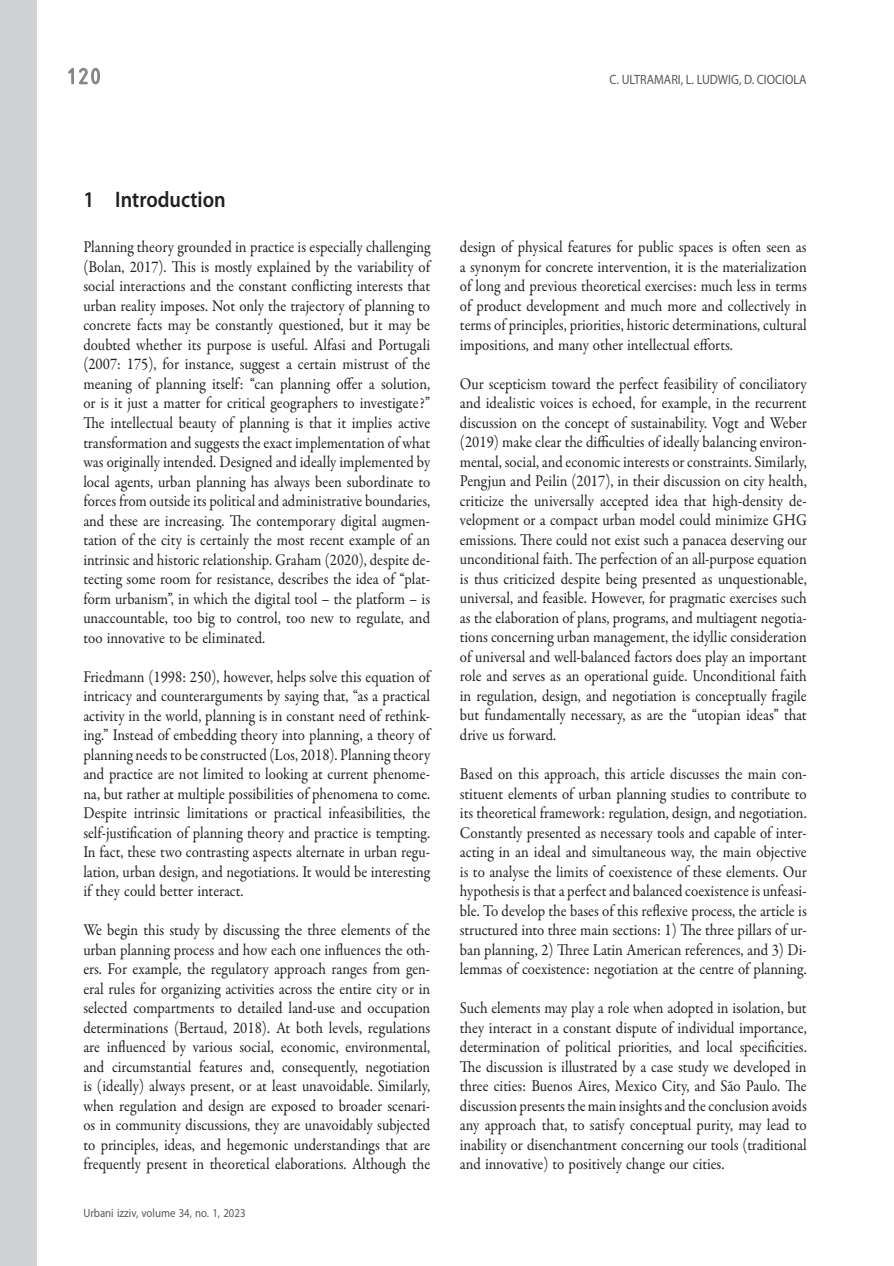
<style>
.page{position:relative;width:894px;height:1266px;background:#fff}
.page>*{position:absolute;margin:0;border:0;box-sizing:border-box;transform-origin:0 0}
.t1{font:24px "ISOCTEUR";color:#808285}
.t2{font:600 22.5px "Myriad Pro";color:#231f20;scale:.9 1}
.t3{font:16.5px/19.5px "Garamond Premr Pro";letter-spacing:-.005em;color:#231f20;text-align:justify;scale:.9 1}
.t4{font:13.5px "Myriad Pro";color:#57585a;scale:.9 1}
.t5{font:12px "Myriad Pro";color:#57585a;scale:.9 1}
</style>
<div class="page">
<svg style="left:68px;top:68px;width:32px;height:17px"></svg>
<div style="left:0;top:0;width:37px;height:1265px;background:#d1d2d4"></div>
<h1 class="t1" style="left:63px;top:61px;width:43px">120</h1>
<p class="t4" style="left:609px;top:72px;width:220px">C. ULTRAMARI, L. LUDWIG, D. CIOCIOLA</p>
<h2 class="t2" style="left:83px;top:185px;width:160px">1 Introduction</h2>
<p class="t3" style="left:83px;top:238px;width:387px">Planning theory grounded in practice is especially challenging (Bolan, 2017). This is mostly explained by the variability of social interactions and the constant conflicting interests that urban reality imposes. Not only the trajectory of planning to concrete facts may be constantly questioned, but it may be doubted whether its purpose is useful. Alfasi and Portugali (2007: 175), for instance, suggest a certain mistrust of the meaning of planning itself: “can planning offer a solution, or is it just a matter for critical geographers to investigate?” The intellectual beauty of planning is that it implies active transformation and suggests the exact implementation of what was originally intended. Designed and ideally implemented by local agents, urban planning has always been subordinate to forces from outside its political and administrative boundaries, and these are increasing. The contemporary digital augmen&shy;tation of the city is certainly the most recent example of an intrinsic and historic relationship. Graham (2020), despite de&shy;tecting some room for resistance, describes the idea of “plat&shy;form urbanism”, in which the digital tool – the platform – is unaccountable, too big to control, too new to regulate, and too innovative to be eliminated.</p>
<p class="t3" style="left:83px;top:667px;width:387px">Friedmann (1998: 250), however, helps solve this equation of intricacy and counterarguments by saying that, “as a practical activity in the world, planning is in constant need of rethink&shy;ing.” Instead of embedding theory into planning, a theory of planning needs to be constructed (Los, 2018). Planning theory and practice are not limited to looking at current phenome&shy;na, but rather at multiple possibilities of phenomena to come.<br>Despite intrinsic limitations or practical infeasibilities, the self-justification of planning theory and practice is tempting.<br>In fact, these two contrasting aspects alternate in urban regu&shy;lation, urban design, and negotiations. It would be interesting if they could better interact.</p>
<p class="t3" style="left:83px;top:920px;width:387px">We begin this study by discussing the three elements of the urban planning process and how each one influences the oth&shy;ers. For example, the regulatory approach ranges from gen&shy;eral rules for organizing activities across the entire city or in selected compartments to detailed land-use and occupation determinations (Bertaud, 2018). At both levels, regulations are influenced by various social, economic, environmental, and circumstantial features and, consequently, negotiation is (ideally) always present, or at least unavoidable. Similarly, when regulation and design are exposed to broader scenari&shy;os in community discussions, they are unavoidably subjected to principles, ideas, and hegemonic understandings that are frequently present in theoretical elaborations. Although the</p>
<p class="t5" style="left:83px;top:1205px;width:182px">Urbani izziv, volume 34, no. 1, 2023</p>
<p class="t3" style="left:460px;top:238px;width:387px">design of physical features for public spaces is often seen as a synonym for concrete intervention, it is the materialization of long and previous theoretical exercises: much less in terms of product development and much more and collectively in terms of principles, priorities, historic determinations, cultural impositions, and many other intellectual efforts.</p>
<p class="t3" style="left:460px;top:374px;width:387px">Our scepticism toward the perfect feasibility of conciliatory and idealistic voices is echoed, for example, in the recurrent discussion on the concept of sustainability. Vogt and Weber (2019) make clear the difficulties of ideally balancing environ&shy;mental, social, and economic interests or constraints. Similarly, Pengjun and Peilin (2017), in their discussion on city health, criticize the universally accepted idea that high-density de&shy;velopment or a compact urban model could minimize GHG emissions. There could not exist such a panacea deserving our unconditional faith. The perfection of an all-purpose equation is thus criticized despite being presented as unquestionable, universal, and feasible. However, for pragmatic exercises such as the elaboration of plans, programs, and multiagent negotia&shy;tions concerning urban management, the idyllic consideration of universal and well-balanced factors does play an important role and serves as an operational guide. Unconditional faith in regulation, design, and negotiation is conceptually fragile but fundamentally necessary, as are the “utopian ideas” that drive us forward.</p>
<p class="t3" style="left:460px;top:764px;width:387px">Based on this approach, this article discusses the main con&shy;stituent elements of urban planning studies to contribute to its theoretical framework: regulation, design, and negotiation.<br>Constantly presented as necessary tools and capable of inter&shy;acting in an ideal and simultaneous way, the main objective is to analyse the limits of coexistence of these elements. Our hypothesis is that a perfect and balanced coexistence is unfeasi&shy;ble. To develop the bases of this reflexive process, the article is structured into three main sections: 1) The three pillars of ur&shy;ban planning, 2) Three Latin American references, and 3) Di&shy;lemmas of coexistence: negotiation at the centre of planning.</p>
<p class="t3" style="left:460px;top:998px;width:387px">Such elements may play a role when adopted in isolation, but they interact in a constant dispute of individual importance, determination of political priorities, and local specificities.<br>The discussion is illustrated by a case study we developed in three cities: Buenos Aires, Mexico City, and São Paulo. The discussion presents the main insights and the conclusion avoids any approach that, to satisfy conceptual purity, may lead to inability or disenchantment concerning our tools (traditional and innovative) to positively change our cities.</p>
</div>
